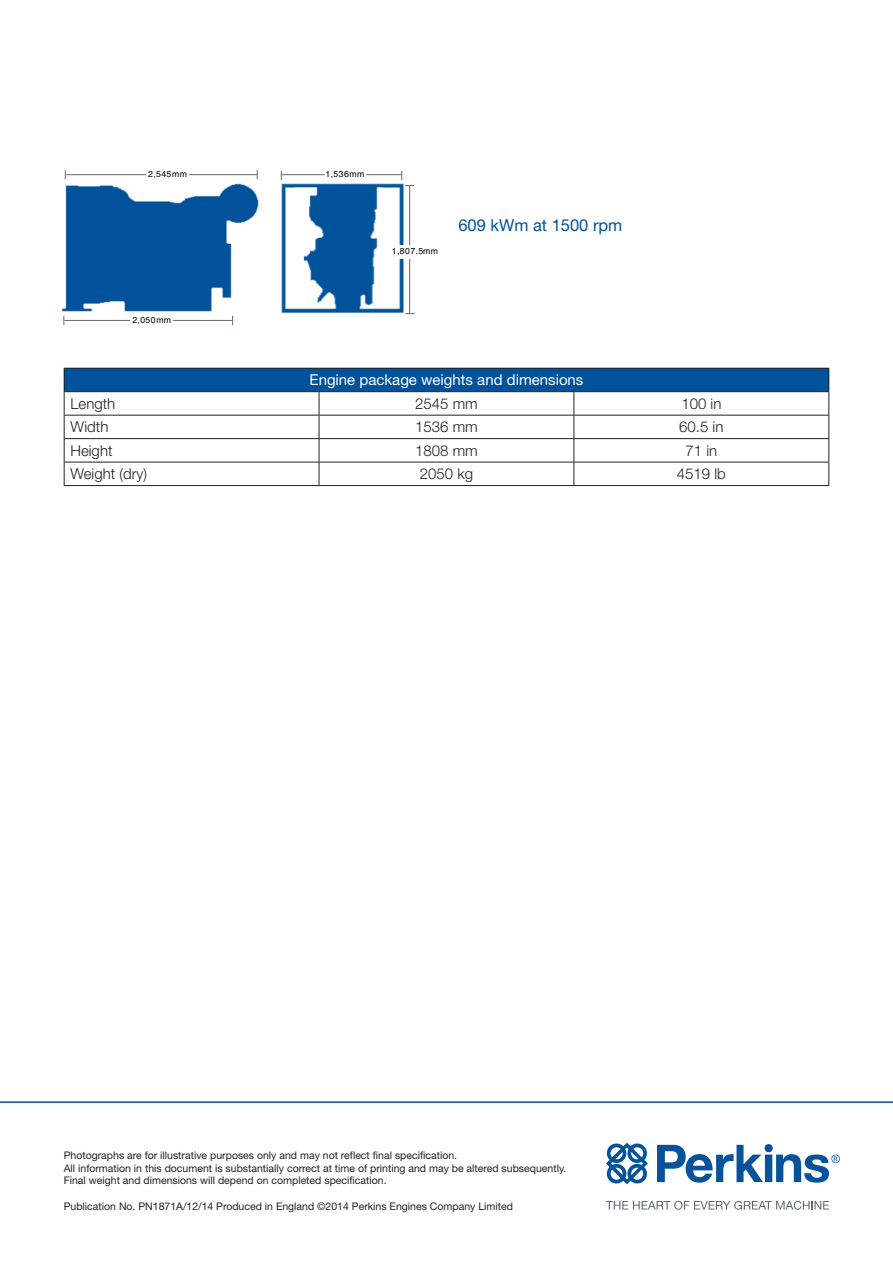
<style>
.page{position:relative;width:893px;height:1263px;background:#fff}
.page>*{position:absolute;margin:0;border:0;box-sizing:border-box;transform-origin:0 0}
.t1{font:16.5px "Helvetica Neue";color:#00529b}
.Table_-_Text_Centred{font:300 15px "Helvetica Neue";color:#231f20}
.Table_-_Headings_Cen{font:15px "Helvetica Neue";color:#fff}
.Table_-_Text_Left__1{font:300 15px "Helvetica Neue";color:#231f20}
.t2{font:10.5px/12.6px "Helvetica Neue";color:#231f20}
.t3{font:8.7px "Helvetica";letter-spacing:.045em;color:#000}
</style>
<div class="page">
<svg style="left:606px;top:1201px;width:223px;height:9px"></svg>
<svg style="left:606px;top:1143px;width:42px;height:41px"></svg>
<svg style="left:657px;top:1144px;width:183px;height:39px"></svg>
<img style="left:62px;top:170px;width:353px;height:156px">
<hr style="left:281px;top:174px;width:121px;height:1px;background:#5e6a71">
<hr style="left:66px;top:174px;width:191px;height:1px;background:#5e6a71">
<hr style="left:409px;top:186px;width:1px;height:127px;background:#5e6a71">
<div style="left:147px;top:164px;width:42px;height:22px;background:#fff"></div>
<div style="left:324px;top:167px;width:41px;height:16px;background:#fff"></div>
<div style="left:388px;top:245px;width:54px;height:13px;background:#fff"></div>
<hr style="left:64px;top:320px;width:169px;height:1px;background:#5e6a71">
<svg style="left:401px;top:171px;width:13px;height:15px"></svg>
<div style="left:131px;top:314px;width:42px;height:13px;background:#fff"></div>
<hr style="left:0;top:1101px;width:893px;height:2px;background:#00529b">
<div style="left:64px;top:368px;width:765px;height:24px;background:#00529b"></div>
<svg style="left:65px;top:392px;width:763px;height:93px"></svg>
<hr style="left:319px;top:391px;width:255px;height:1px;background:#231f20">
<hr style="left:574px;top:391px;width:255px;height:1px;background:#231f20">
<hr style="left:64px;top:415px;width:255px;height:1px;background:#231f20">
<hr style="left:319px;top:415px;width:255px;height:1px;background:#231f20">
<hr style="left:574px;top:415px;width:255px;height:1px;background:#231f20">
<hr style="left:64px;top:438px;width:255px;height:1px;background:#231f20">
<hr style="left:319px;top:438px;width:255px;height:1px;background:#231f20">
<hr style="left:574px;top:438px;width:255px;height:1px;background:#231f20">
<hr style="left:64px;top:462px;width:255px;height:1px;background:#231f20">
<hr style="left:319px;top:462px;width:255px;height:1px;background:#231f20">
<hr style="left:574px;top:462px;width:255px;height:1px;background:#231f20">
<hr style="left:64px;top:485px;width:255px;height:1px;background:#231f20">
<hr style="left:64px;top:368px;width:255px;height:1px;background:#231f20">
<svg style="left:64px;top:369px;width:1px;height:116px"></svg>
<hr style="left:319px;top:368px;width:255px;height:1px;background:#231f20">
<hr style="left:574px;top:368px;width:255px;height:1px;background:#231f20">
<svg style="left:828px;top:369px;width:1px;height:116px"></svg>
<hr style="left:64px;top:391px;width:255px;height:1px;background:#231f20">
<svg style="left:319px;top:392px;width:1px;height:93px"></svg>
<svg style="left:574px;top:392px;width:1px;height:93px"></svg>
<hr style="left:319px;top:485px;width:255px;height:1px;background:#231f20">
<hr style="left:574px;top:485px;width:255px;height:1px;background:#231f20">
<p class="t3" style="left:148px;top:168px;width:40px">2,545 mm</p>
<p class="t3" style="left:326px;top:167px;width:40px">1,536 mm</p>
<p class="t3" style="left:132px;top:313px;width:40px">2,050 mm</p>
<p class="t3" style="left:392px;top:244px;width:48px">1,807.5 mm</p>
<h1 class="t1" style="left:458px;top:215px;width:165px">609 kWm at 1500 rpm</h1>
<p class="Table_-_Headings_Cen" style="left:309px;top:371px;width:275px">Engine package weights and dimensions</p>
<p class="Table_-_Text_Left__1" style="left:71px;top:394px;width:46px">Length</p>
<p class="Table_-_Text_Centred" style="left:415px;top:394px;width:64px">2545 mm</p>
<p class="Table_-_Text_Centred" style="left:681px;top:394px;width:42px">100 in</p>
<p class="Table_-_Text_Left__1" style="left:71px;top:418px;width:39px">Width</p>
<p class="Table_-_Text_Centred" style="left:415px;top:418px;width:64px">1536 mm</p>
<p class="Table_-_Text_Centred" style="left:679px;top:418px;width:46px">60.5 in</p>
<p class="Table_-_Text_Left__1" style="left:71px;top:441px;width:43px">Height</p>
<p class="Table_-_Text_Centred" style="left:415px;top:441px;width:64px">1808 mm</p>
<p class="Table_-_Text_Centred" style="left:685px;top:441px;width:33px">71 in</p>
<p class="Table_-_Text_Left__1" style="left:71px;top:465px;width:78px">Weight (dry)</p>
<p class="Table_-_Text_Centred" style="left:420px;top:465px;width:55px">2050 kg</p>
<p class="Table_-_Text_Centred" style="left:677px;top:465px;width:50px">4519 lb</p>
<p class="t2" style="left:64px;top:1149px;width:504px">Photographs are for illustrative purposes only and may not reflect final specification.<br>All information in this document is substantially correct at time of printing and may be altered subsequently.<br>Final weight and dimensions will depend on completed specification.</p>
<p class="t2" style="left:64px;top:1199px;width:451px">Publication No. PN1871A/12/14 Produced in England ©2014 Perkins Engines Company Limited</p>
</div>
